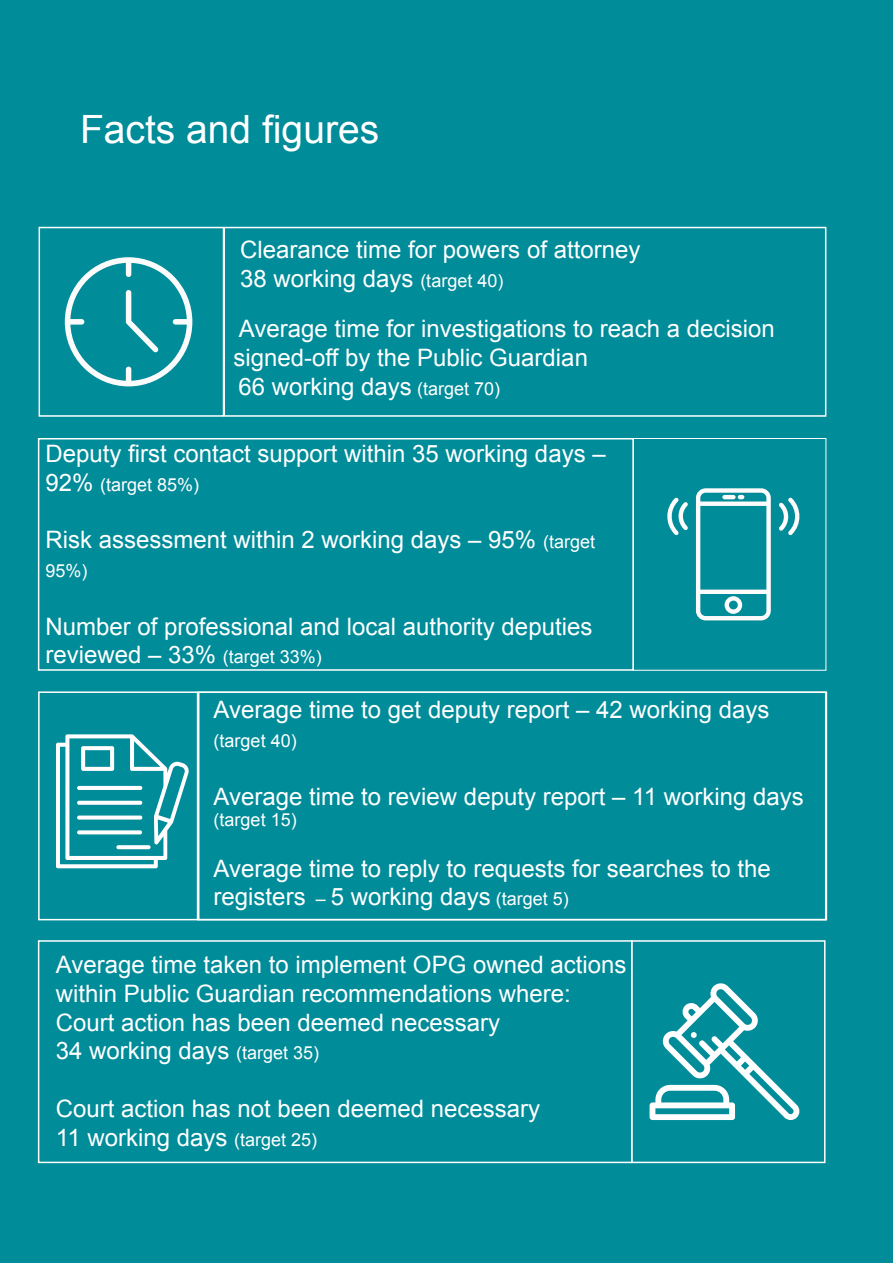
<style>
.page{position:relative;width:893px;height:1263px;background:#008c99}
.page>*{position:absolute;margin:0;border:0;box-sizing:border-box;transform-origin:0 0}
.Page_Section_Title{font:39px "Arial";color:#fff}
.Page_Section_Title-2{font:24px/28.8px "Arial";color:#fff}
.Page_Section_Title-3{font:18px "Arial";color:#fff}
.s1{font-size:18px}
.s2{font-size:24px}
</style>
<div class="page">
<svg style="left:65px;top:257px;width:127px;height:129px"></svg>
<div style="left:39px;top:227px;width:185px;height:190px;border:2px solid #fff"></div>
<div style="left:224px;top:227px;width:602px;height:190px;border:2px solid #fff"></div>
<svg style="left:696px;top:488px;width:75px;height:132px"></svg>
<svg style="left:779px;top:497px;width:20px;height:38px"></svg>
<svg style="left:667px;top:497px;width:21px;height:38px"></svg>
<div style="left:38px;top:438px;width:596px;height:233px;border:2px solid #fff"></div>
<div style="left:38px;top:691px;width:160px;height:229px;border:2px solid #fff"></div>
<svg style="left:650px;top:983px;width:149px;height:137px"></svg>
<div style="left:631px;top:940px;width:194px;height:223px;border:2px solid #fff"></div>
<div style="left:38px;top:940px;width:594px;height:223px;border:2px solid #fff"></div>
<div style="left:198px;top:691px;width:629px;height:229px;border:2px solid #fff"></div>
<svg style="left:56px;top:734px;width:133px;height:134px"></svg>
<hr style="left:77px;top:786px;width:65px;height:4px;background:#fffdfd;border-radius:2px">
<svg style="left:77px;top:801px;width:65px;height:4px"></svg>
<div style="left:77px;top:815px;width:65px;height:5px;background:#fffdfd;border-radius:2px"></div>
<svg style="left:77px;top:830px;width:65px;height:4px"></svg>
<svg style="left:116px;top:845px;width:35px;height:4px"></svg>
<p class="Page_Section_Title" style="left:80px;top:104px;width:301px">Facts and figures</p>
<p class="Page_Section_Title-2" style="left:240px;top:235px;width:402px">Clearance time for powers of attorney</p>
<p class="Page_Section_Title-2" style="left:240px;top:264px;width:265px">38 working days <span class="s1">(target 40)</span></p>
<p class="Page_Section_Title-2" style="left:234px;top:315px;width:543px">Average time for investigations to reach a decision signed-off by the Public Guardian<br>66 working days <span class="s1">(target 70)</span></p>
<p class="Page_Section_Title-2" style="left:45px;top:439px;width:562px">Deputy first contact support within 35 working days –</p>
<p class="Page_Section_Title-3" style="left:45px;top:472px;width:155px"><span class="s2">92%</span> (target 85%)</p>
<p class="Page_Section_Title-2" style="left:45px;top:526px;width:551px">Risk assessment within 2 working days – 95% <span class="s1">(target</span></p>
<p class="Page_Section_Title-3" style="left:45px;top:559px;width:44px">95%)</p>
<p class="Page_Section_Title-2" style="left:45px;top:612px;width:548px">Number of professional and local authority deputies reviewed – 33% <span class="s1">(target 33%)</span></p>
<p class="Page_Section_Title-2" style="left:214px;top:696px;width:557px">Average time to get deputy report – 42 working days</p>
<p class="Page_Section_Title-3" style="left:214px;top:729px;width:85px">(target 40)</p>
<p class="Page_Section_Title-2" style="left:214px;top:782px;width:592px">Average time to review deputy report – 11 working days</p>
<p class="Page_Section_Title-3" style="left:214px;top:808px;width:85px">(target 15)</p>
<p class="Page_Section_Title-2" style="left:214px;top:854px;width:559px">Average time to reply to requests for searches to the registers <span class="s1">–</span> 5 working days <span class="s1">(target 5)</span></p>
<p class="Page_Section_Title-2" style="left:56px;top:950px;width:572px">Average time taken to implement OPG owned actions within Public Guardian recommendations where:</p>
<p class="Page_Section_Title-2" style="left:56px;top:1008px;width:446px">Court action has been deemed necessary<br>34 working days <span class="s1">(target 35)</span></p>
<p class="Page_Section_Title-2" style="left:56px;top:1094px;width:486px">Court action has not been deemed necessary</p>
<p class="Page_Section_Title-2" style="left:56px;top:1123px;width:263px">11 working days <span class="s1">(target 25)</span></p>
</div>
